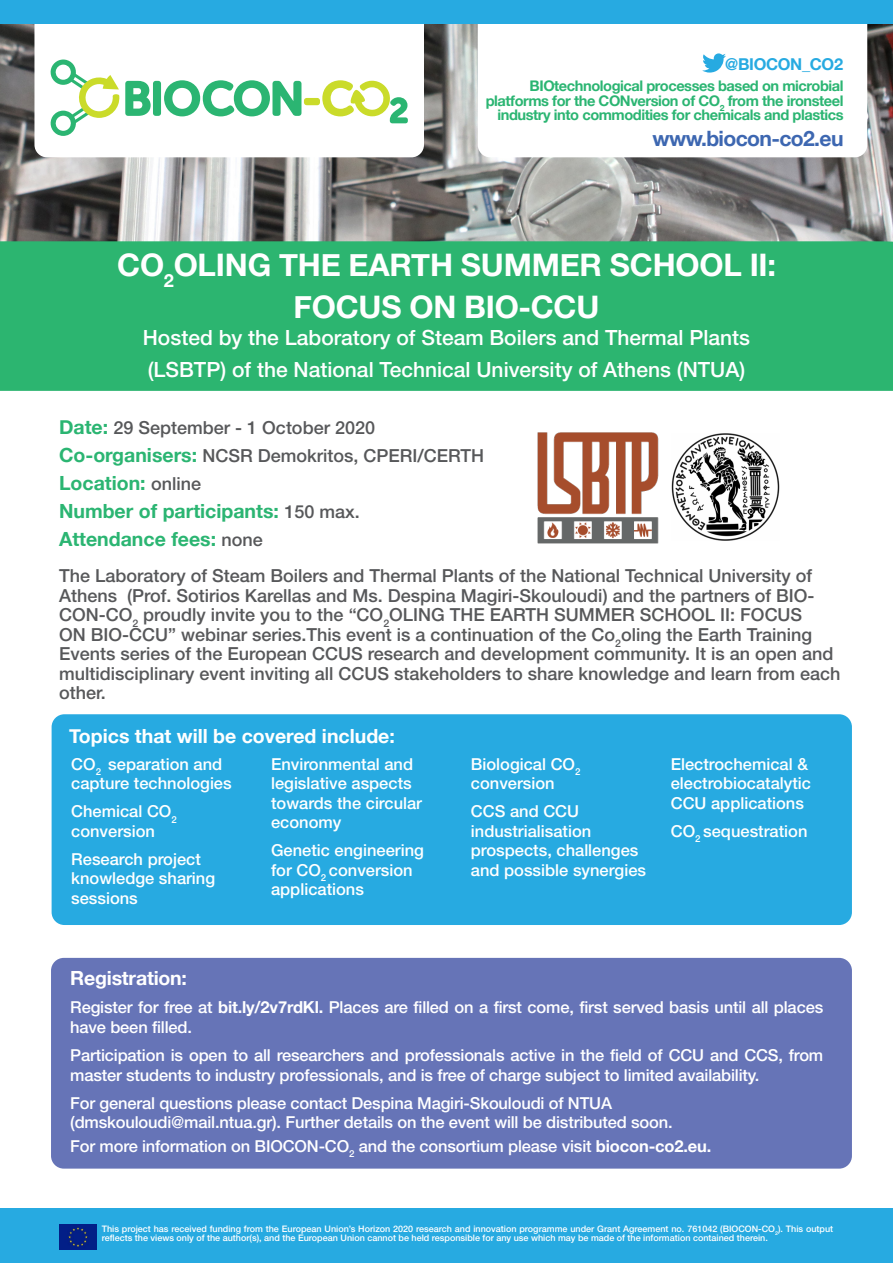
<style>
.page{position:relative;width:893px;height:1263px;background:#fff}
.page>*{position:absolute;margin:0;border:0;box-sizing:border-box;transform-origin:0 0}
.t1{font:700 31.05px/41.4px "Helvetica Neue";letter-spacing:-.005em;color:#fff;text-align:center}
.t2{font:700 21.15px "Helvetica Neue";letter-spacing:-.03em;color:#3d67b1}
.t3{font:500 21px "Helvetica Neue";color:#fff}
.t4{font:700 19.5px "Helvetica Neue";color:#2bb572}
.t5{font:700 19.5px "Helvetica Neue";color:#fff}
.t6{font:500 18px/19.5px "Helvetica Neue";color:#57585a}
.Paragraph_Style_1{font:500 16.5px/19.5px "Helvetica Neue";letter-spacing:-.01em;color:#fff}
.t7{font:700 16.35px "Helvetica Neue";letter-spacing:-.02em;color:#27aae1}
.t8{font:700 14.7px/14.7px "Helvetica Neue";letter-spacing:-.03em;color:#2bb572;text-align:right}
.t9{font:500 9px/9px "Helvetica Neue";color:#fff}
.s1{font-weight:700;font-size:19.5px;color:#2bb572}
.s2{font-weight:500;font-size:18px;color:#57585a}
.s3{font-weight:700}
</style>
<div class="page">
<img style="left:0;top:23px;width:893px;height:218px">
<div style="left:0;top:241px;width:893px;height:150px;background:#2cb570"></div>
<svg style="left:34px;top:23px;width:390px;height:134px"></svg>
<svg style="left:478px;top:23px;width:389px;height:134px"></svg>
<div style="left:0;top:1208px;width:893px;height:55px;background:#27aae1"></div>
<div style="left:0;top:0;width:893px;height:23px;background:#27aae1"></div>
<svg style="left:49px;top:60px;width:70px;height:76px"></svg>
<svg style="left:125px;top:80px;width:283px;height:43px"></svg>
<img style="left:60px;top:1225px;width:36px;height:24px">
<div style="left:51px;top:958px;width:801px;height:210px;background:#6674b7;border-radius:13px"></div>
<svg style="left:702px;top:53px;width:24px;height:20px"></svg>
<div style="left:52px;top:714px;width:800px;height:211px;background:#27aae1;border-radius:13px"></div>
<img style="left:671px;top:433px;width:109px;height:108px">
<img style="left:537px;top:432px;width:122px;height:112px">
<p class="t7" style="left:725px;top:54px;width:119px">@BIOCON_CO2</p>
<p class="t8" style="left:486px;top:78px;width:359px">BIOtechnological processes based on microbial platforms for the CONversion of CO<sub>2</sub> from the ironsteel industry into commodities for chemicals and plastics</p>
<p class="t2" style="left:652px;top:125px;width:193px">www.biocon-co2.eu</p>
<p class="t1" style="left:117px;top:244px;width:660px">CO<sub>2</sub>OLING THE EARTH SUMMER SCHOOL II:<br>FOCUS ON BIO-CCU</p>
<p class="t3" style="left:143px;top:325px;width:609px">Hosted by the Laboratory of Steam Boilers and Thermal Plants</p>
<p class="t3" style="left:148px;top:357px;width:599px">(LSBTP) of the National Technical University of Athens (NTUA)</p>
<p class="t6" style="left:59px;top:417px;width:317px"><span class="s1">Date:</span> 29 September - 1 October 2020</p>
<p class="t6" style="left:59px;top:445px;width:427px"><span class="s1">Co-organisers:</span> NCSR Demokritos, CPERI/CERTH</p>
<p class="t4" style="left:59px;top:470px;width:144px">Location: <span class="s2">online</span></p>
<p class="t4" style="left:59px;top:498px;width:302px">Number of participants: <span class="s2">150 max.</span></p>
<p class="t4" style="left:59px;top:526px;width:205px">Attendance fees: <span class="s2">none</span></p>
<p class="t6" style="left:59px;top:566px;width:783px">The Laboratory of Steam Boilers and Thermal Plants of the National Technical University of Athens (Prof. Sotirios Karellas and Ms. Despina Magiri-Skouloudi) and the partners of BIO-CON-CO<sub>2</sub> proudly invite you to the “CO<sub>2</sub>OLING THE EARTH SUMMER SCHOOL II: FOCUS<br>ON BIO-CCU” webinar series.This event is a continuation of the Co<sub>2</sub>oling the Earth Training Events series of the European CCUS research and development community. It is an open and multidisciplinary event inviting all CCUS stakeholders to share knowledge and learn from each other.</p>
<p class="t5" style="left:69px;top:724px;width:327px">Topics that will be covered include:</p>
<p class="Paragraph_Style_1" style="left:71px;top:754px;width:162px">CO<sub>2</sub> separation and capture technologies</p>
<p class="Paragraph_Style_1" style="left:71px;top:802px;width:107px">Chemical CO<sub>2</sub></p>
<p class="Paragraph_Style_1" style="left:71px;top:821px;width:85px">conversion</p>
<p class="Paragraph_Style_1" style="left:71px;top:849px;width:145px">Research project knowledge sharing</p>
<p class="Paragraph_Style_1" style="left:71px;top:888px;width:68px">sessions</p>
<p class="Paragraph_Style_1" style="left:271px;top:754px;width:153px">Environmental and legislative aspects towards the circular economy</p>
<p class="Paragraph_Style_1" style="left:271px;top:841px;width:154px">Genetic engineering</p>
<p class="Paragraph_Style_1" style="left:271px;top:860px;width:143px">for CO<sub>2</sub> conversion</p>
<p class="Paragraph_Style_1" style="left:271px;top:880px;width:94px">applications</p>
<p class="Paragraph_Style_1" style="left:471px;top:754px;width:111px">Biological CO<sub>2</sub></p>
<p class="Paragraph_Style_1" style="left:471px;top:774px;width:85px">conversion</p>
<p class="Paragraph_Style_1" style="left:471px;top:802px;width:110px">CCS and CCU</p>
<p class="Paragraph_Style_1" style="left:471px;top:821px;width:122px">industrialisation</p>
<p class="Paragraph_Style_1" style="left:471px;top:841px;width:177px">prospects, challenges and possible synergies</p>
<p class="Paragraph_Style_1" style="left:671px;top:754px;width:139px">Electrochemical &amp;</p>
<p class="Paragraph_Style_1" style="left:671px;top:774px;width:142px">electrobiocatalytic</p>
<p class="Paragraph_Style_1" style="left:671px;top:793px;width:135px">CCU applications</p>
<p class="Paragraph_Style_1" style="left:671px;top:821px;width:138px">CO<sub>2</sub> sequestration</p>
<p class="t5" style="left:70px;top:966px;width:118px">Registration:</p>
<p class="Paragraph_Style_1" style="left:70px;top:998px;width:754px">Register for free at <span class="s3">bit.ly/2v7rdKl.</span> Places are filled on a first come, first served basis until all places have been filled.</p>
<p class="Paragraph_Style_1" style="left:70px;top:1045px;width:754px">Participation is open to all researchers and professionals active in the field of CCU and CCS, from master students to industry professionals, and is free of charge subject to limited availability.</p>
<p class="Paragraph_Style_1" style="left:70px;top:1093px;width:543px">For general questions please contact Despina Magiri-Skouloudi of NTUA</p>
<p class="Paragraph_Style_1" style="left:70px;top:1112px;width:604px">(dmskouloudi@mail.ntua.gr). Further details on the event will be distributed soon.</p>
<p class="Paragraph_Style_1" style="left:70px;top:1136px;width:643px">For more information on BIOCON-CO<sub>2</sub> and the consortium please visit <span class="s3">biocon-co2.eu.</span></p>
<p class="t9" style="left:102px;top:1224px;width:733px">This project has received funding from the European Union’s Horizon 2020 research and innovation programme under Grant Agreement no. 761042 (BIOCON-CO<sub>2</sub>). This output reflects the views only of the author(s), and the European Union cannot be held responsible for any use which may be made of the information contained therein.</p>
</div>
